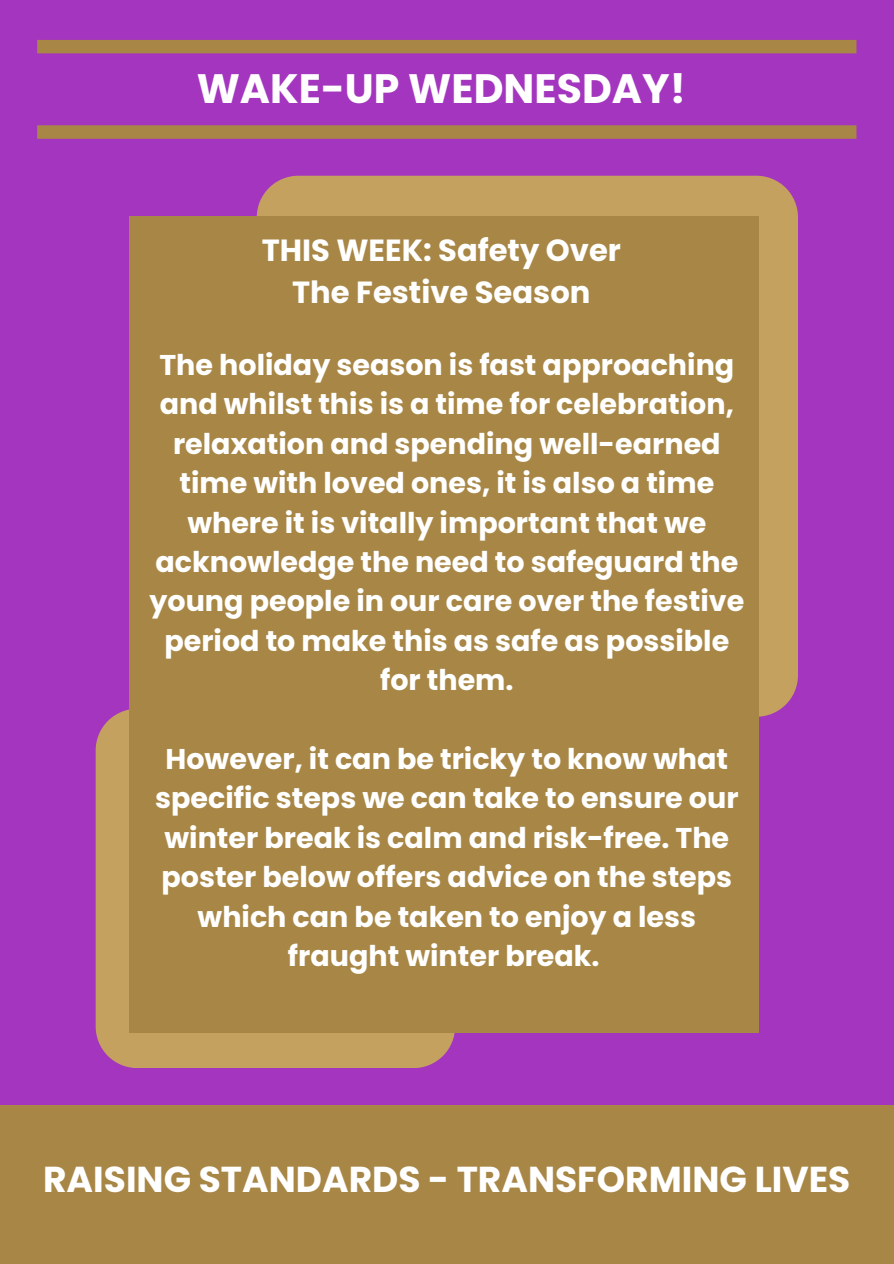
<style>
.page{position:relative;width:894px;height:1264px;background:#fff}
.page>*{position:absolute;margin:0;border:0;box-sizing:border-box;transform-origin:0 0}
.t1{font:700 41.1px "Poppins";color:#fff}
.t2{font:700 36px "Poppins";color:#fff}
.t3{font:700 30.6px "Poppins";color:#fff}
.t4{font:700 28.5px/39.3px "Poppins";color:#fff;text-align:center}
</style>
<div class="page">
<div style="left:0;top:0;width:893px;height:1263px;background:#a435bf"></div>
<div style="left:0;top:1104px;width:893px;height:159px;background:#a88746"></div>
<div style="left:96px;top:709px;width:359px;height:359px;background:#c4a15f"></div>
<div style="left:257px;top:176px;width:540px;height:540px;background:#c4a15f"></div>
<div style="left:129px;top:216px;width:629px;height:816px;background:#a88746"></div>
<div style="left:37px;top:125px;width:819px;height:14px;background:#a88746"></div>
<div style="left:37px;top:40px;width:819px;height:13px;background:#a88746"></div>
<p class="t1" style="left:197px;top:60px;width:490px">WAKE-UP WEDNESDAY!</p>
<p class="t3" style="left:261px;top:228px;width:361px">THIS WEEK: Safety Over</p>
<p class="t3" style="left:292px;top:271px;width:299px">The Festive Season</p>
<p class="t4" style="left:149px;top:345px;width:596px">The holiday season is fast approaching and whilst this is a time for celebration, relaxation and spending well-earned time with loved ones, it is also a time where it is vitally important that we acknowledge the need to safeguard the young people in our care over the festive period to make this as safe as possible for them.</p>
<p class="t4" style="left:155px;top:739px;width:585px">However, it can be tricky to know what specific steps we can take to ensure our winter break is calm and risk-free. The poster below offers advice on the steps which can be taken to enjoy a less fraught winter break.</p>
<h1 class="t2" style="left:43px;top:1154px;width:808px">RAISING STANDARDS - TRANSFORMING LIVES</h1>
</div>
